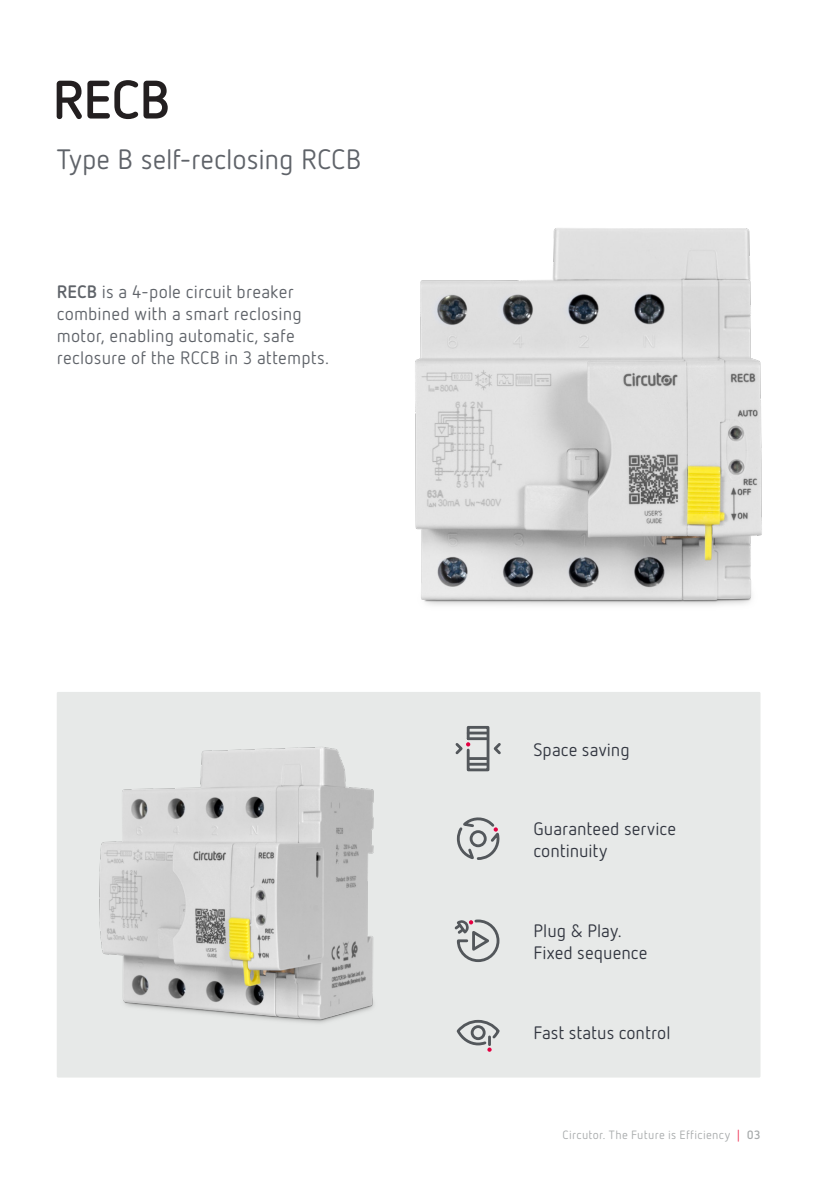
<style>
.page{position:relative;width:840px;height:1191px;background:#fff}
.page>*{position:absolute;margin:0;border:0;box-sizing:border-box;transform-origin:0 0}
.t1{font:700 54px "Netto Pro";color:#231f20}
.H4_2{font:28px "Netto Pro";letter-spacing:-.005em;color:#5f6369}
.t2{font:18px/22px "Netto Pro";letter-spacing:.01em;color:#5f6369}
.t3{font:18px/22px "Netto Pro";color:#323640}
.t4{font:12px "Netto Pro";letter-spacing:.03em;color:#a8abac}
.s1{font-weight:700}
.s2{color:#ee2d50}
</style>
<div class="page">
<div style="left:57px;top:692px;width:703px;height:385px;background:#e7e9e8"></div>
<svg style="left:456px;top:817px;width:43px;height:43px"></svg>
<div style="left:469px;top:830px;width:17px;height:17px;border:3px solid #53575b;border-radius:50%"></div>
<svg style="left:456px;top:1019px;width:44px;height:32px"></svg>
<svg style="left:454px;top:919px;width:46px;height:43px"></svg>
<img style="left:415px;top:228px;width:347px;height:378px">
<img style="left:58px;top:747px;width:371px;height:331px">
<svg style="left:455px;top:726px;width:46px;height:46px"></svg>
<h3 class="t1" style="left:52px;top:63px;width:120px">RECB</h3>
<p class="H4_2" style="left:57px;top:141px;width:306px">Type B self-reclosing RCCB</p>
<p class="t2" style="left:57px;top:280px;width:274px"><span class="s1">RECB</span> is a 4-pole circuit breaker combined with a smart reclosing motor, enabling automatic, safe reclosure of the RCCB in 3 attempts.</p>
<h5 class="t3" style="left:533px;top:737px;width:98px">Space saving</h5>
<h5 class="t3" style="left:533px;top:816px;width:144px">Guaranteed service continuity</h5>
<h5 class="t3" style="left:533px;top:918px;width:115px">Plug &amp; Play.<br>Fixed sequence</h5>
<h5 class="t3" style="left:533px;top:1020px;width:138px">Fast status control</h5>
<p class="t4" style="left:562px;top:1127px;width:199px">Circutor. The Future is Efficiency <span class="s2">|</span> <span class="s1">03</span></p>
</div>
